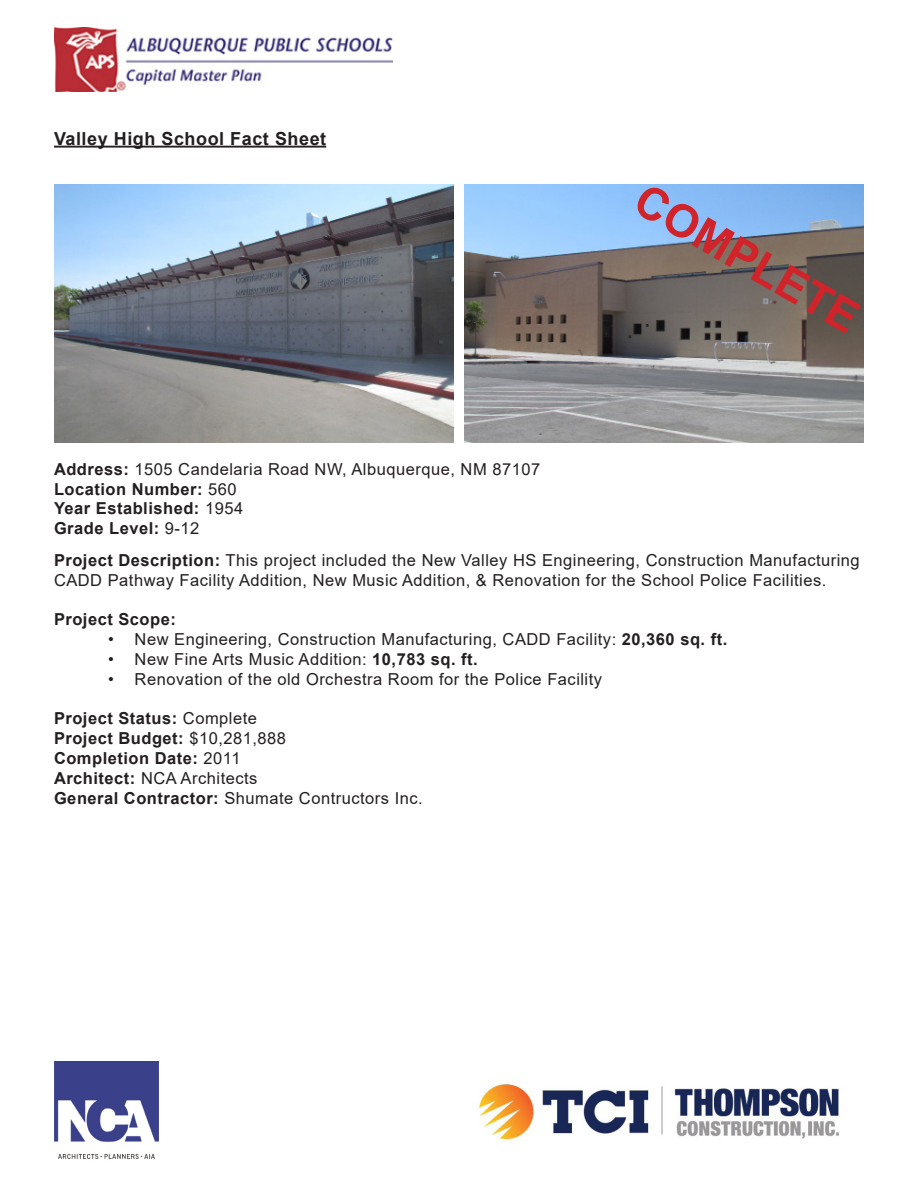
<style>
.page{position:relative;width:918px;height:1188px;background:#fff}
.page>*{position:absolute;margin:0;border:0;box-sizing:border-box;transform-origin:0 0}
.t1{font:700 45px "Arial";color:#d1232a}
.t2{font:700 18px "Arial";letter-spacing:.03em;color:#231f20}
.t3{font:16.5px/19.8px "Arial";letter-spacing:.03em;color:#231f20}
.t4{font:700 16.5px "Arial";letter-spacing:.03em;color:#231f20}
.s1{font-weight:700}
.s2{font-weight:400}
</style>
<div class="page">
<img style="left:54px;top:27px;width:338px;height:65px">
<hr style="left:54px;top:146px;width:272px;height:2px;background:#231f20">
<img style="left:464px;top:185px;width:400px;height:258px">
<img style="left:54px;top:185px;width:400px;height:258px">
<img style="left:472px;top:1082px;width:367px;height:58px">
<img style="left:54px;top:1062px;width:104px;height:97px">
<p class="t2" style="left:54px;top:126px;width:274px">Valley High School Fact Sheet</p>
<p class="t1" style="left:654px;top:169px;width:252px;rotate:30deg">COMPLETE</p>
<p class="t3" style="left:54px;top:459px;width:488px"><span class="s1">Address:</span> 1505 Candelaria Road NW, Albuquerque, NM 87107</p>
<p class="t4" style="left:54px;top:477px;width:184px">Location Number: <span class="s2">560</span></p>
<p class="t4" style="left:54px;top:497px;width:191px">Year Established: <span class="s2">1954</span></p>
<p class="t4" style="left:54px;top:517px;width:147px">Grade Level: <span class="s2">9-12</span></p>
<p class="t3" style="left:54px;top:550px;width:807px"><span class="s1">Project Description:</span> This project included the New Valley HS Engineering, Construction Manufacturing<br>CADD Pathway Facility Addition, New Music Addition, &amp; Renovation for the School Police Facilities.</p>
<p class="t4" style="left:54px;top:608px;width:123px">Project Scope:</p>
<p class="t3" style="left:108px;top:629px;width:621px">• New Engineering, Construction Manufacturing, CADD Facility: <span class="s1">20,360 sq. ft.</span></p>
<p class="t3" style="left:108px;top:649px;width:371px">• New Fine Arts Music Addition: <span class="s1">10,783 sq. ft.</span></p>
<p class="t3" style="left:108px;top:669px;width:496px">• Renovation of the old Orchestra Room for the Police Facility</p>
<p class="t4" style="left:54px;top:707px;width:205px">Project Status: <span class="s2">Complete</span></p>
<p class="t4" style="left:54px;top:727px;width:234px">Project Budget: <span class="s2">$10,281,888</span></p>
<p class="t4" style="left:54px;top:747px;width:188px">Completion Date: <span class="s2">2011</span></p>
<p class="t3" style="left:54px;top:768px;width:205px"><span class="s1">Architect:</span> NCA Architects</p>
<p class="t3" style="left:54px;top:788px;width:370px"><span class="s1">General Contractor:</span> Shumate Contructors Inc.</p>
</div>
